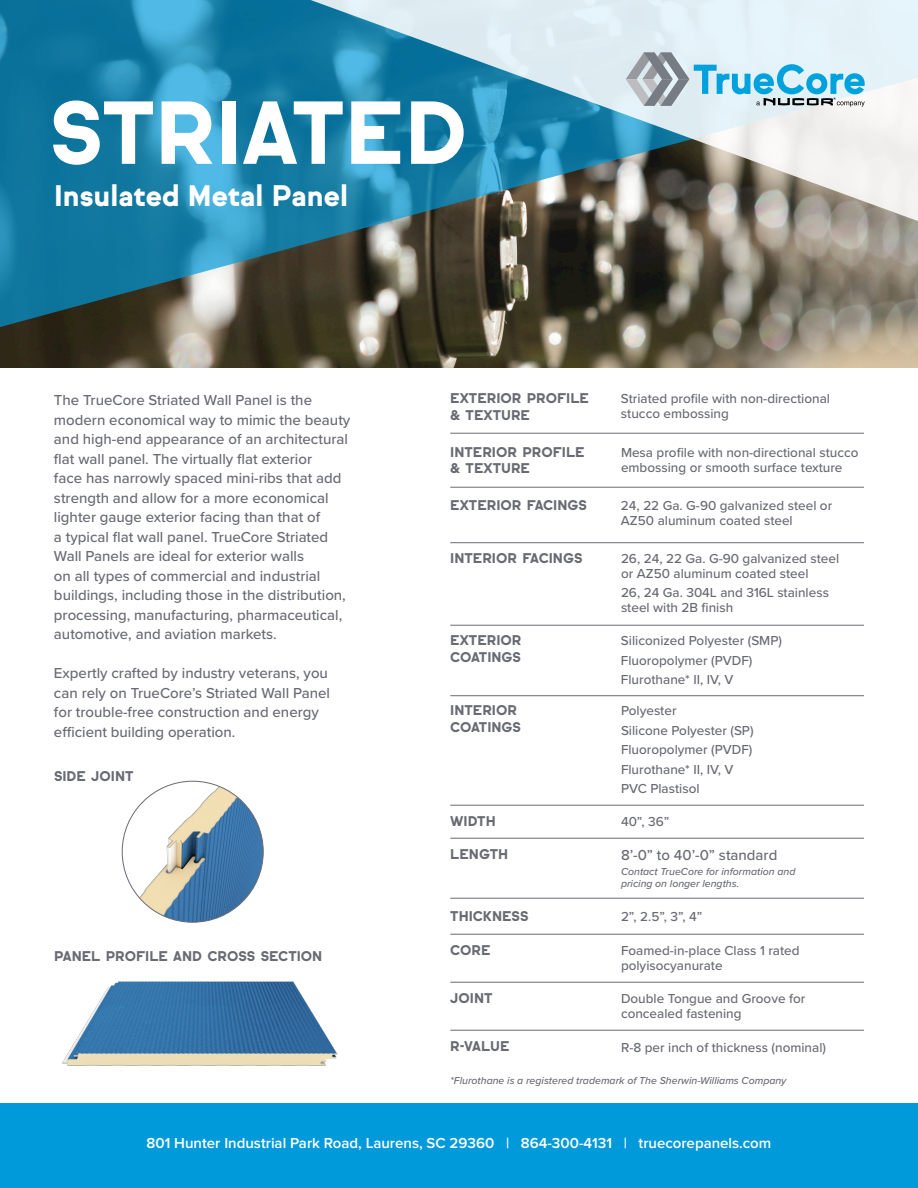
<style>
.page{position:relative;width:918px;height:1188px;background:#fff}
.page>*{position:absolute;margin:0;border:0;box-sizing:border-box;transform-origin:0 0}
.t1{font:900 85.5px "Sul Sans";color:#fff}
.t2{font:900 28.5px "Sul Sans";color:#fff}
.Body_Text{font:500 15px/19.5px "Proxima Nova";color:#696b73}
.List_Text{font:600 15px "Proxima Nova";color:#fff}
.List_Text-2{font:500 15px "Proxima Nova";color:#696b73}
.List_Text-3{font:500 13.5px/15px "Proxima Nova";color:#696b73}
.List_Header{font:900 13.5px/16.5px "Sul Sans";color:#696b73}
.t3{font:italic 500 10.5px/12px "Proxima Nova";color:#696b73}
</style>
<div class="page">
<img style="left:29px;top:981px;width:342px;height:123px">
<img style="left:0;top:331px;width:918px;height:36px">
<hr style="left:450px;top:487px;width:414px;height:1px;background:#696b73">
<hr style="left:450px;top:542px;width:414px;height:1px;background:#696b73">
<hr style="left:450px;top:625px;width:414px;height:1px;background:#696b73">
<hr style="left:450px;top:695px;width:414px;height:1px;background:#696b73">
<hr style="left:450px;top:805px;width:414px;height:1px;background:#696b73">
<hr style="left:450px;top:838px;width:414px;height:1px;background:#696b73">
<hr style="left:450px;top:898px;width:414px;height:1px;background:#696b73">
<hr style="left:450px;top:934px;width:414px;height:1px;background:#696b73">
<hr style="left:450px;top:982px;width:414px;height:1px;background:#696b73">
<hr style="left:450px;top:1030px;width:414px;height:1px;background:#696b73">
<svg style="left:0;top:0;width:918px;height:331px;background:#41707d"></svg>
<svg style="left:235px;top:0;width:683px;height:231px;background:#77a8b9"></svg>
<div style="left:0;top:1104px;width:918px;height:84px;background:#009ada"></div>
<img style="left:122px;top:781px;width:141px;height:141px;border-radius:70px">
<svg style="left:626px;top:53px;width:239px;height:54px;background:#aacfdd"></svg>
<hr style="left:450px;top:433px;width:414px;height:1px;background:#696b73">
<p class="t1" style="left:50px;top:82px;width:419px">STRIATED</p>
<p class="t2" style="left:54px;top:179px;width:296px">Insulated Metal Panel</p>
<p class="Body_Text" style="left:54px;top:390px;width:298px">The TrueCore Striated Wall Panel is the modern economical way to mimic the beauty and high-end appearance of an architectural flat wall panel. The virtually flat exterior<br>face has narrowly spaced mini-ribs that add strength and allow for a more economical lighter gauge exterior facing than that of<br>a typical flat wall panel. TrueCore Striated Wall Panels are ideal for exterior walls<br>on all types of commercial and industrial buildings, including those in the distribution, processing, manufacturing, pharmaceutical, automotive, and aviation markets.</p>
<p class="Body_Text" style="left:54px;top:663px;width:278px">Expertly crafted by industry veterans, you can rely on TrueCore’s Striated Wall Panel for trouble-free construction and energy efficient building operation.</p>
<p class="List_Header" style="left:54px;top:768px;width:81px">SIDE JOINT</p>
<p class="List_Header" style="left:54px;top:948px;width:270px">PANEL PROFILE AND CROSS SECTION</p>
<p class="List_Header" style="left:450px;top:390px;width:140px">EXTERIOR PROFILE &amp; TEXTURE</p>
<p class="List_Text-3" style="left:621px;top:391px;width:211px">Striated profile with non-directional stucco embossing</p>
<p class="List_Header" style="left:450px;top:444px;width:136px">INTERIOR PROFILE &amp; TEXTURE</p>
<p class="List_Text-3" style="left:621px;top:445px;width:239px">Mesa profile with non-directional stucco embossing or smooth surface texture</p>
<p class="List_Header" style="left:450px;top:497px;width:138px">EXTERIOR FACINGS</p>
<p class="List_Text-3" style="left:621px;top:498px;width:213px">24, 22 Ga. G-90 galvanized steel or<br>AZ50 aluminum coated steel</p>
<p class="List_Header" style="left:450px;top:550px;width:134px">INTERIOR FACINGS</p>
<p class="List_Text-3" style="left:621px;top:550px;width:220px">26, 24, 22 Ga. G-90 galvanized steel or AZ50 aluminum coated steel</p>
<p class="List_Text-3" style="left:621px;top:585px;width:210px">26, 24 Ga. 304L and 316L stainless steel with 2B finish</p>
<p class="List_Header" style="left:450px;top:632px;width:73px">EXTERIOR<br>COATINGS</p>
<p class="List_Text-3" style="left:621px;top:633px;width:163px">Siliconized Polyester (SMP)</p>
<p class="List_Text-3" style="left:621px;top:652px;width:133px">Fluoropolymer (PVDF)</p>
<p class="List_Text-3" style="left:621px;top:672px;width:114px">Flurothane* II, IV, V</p>
<p class="List_Header" style="left:450px;top:702px;width:72px">INTERIOR<br>COATINGS</p>
<p class="List_Text-3" style="left:621px;top:703px;width:57px">Polyester</p>
<p class="List_Text-3" style="left:621px;top:722px;width:134px">Silicone Polyester (SP)</p>
<p class="List_Text-3" style="left:621px;top:742px;width:133px">Fluoropolymer (PVDF)</p>
<p class="List_Text-3" style="left:621px;top:761px;width:114px">Flurothane* II, IV, V</p>
<p class="List_Text-3" style="left:621px;top:781px;width:80px">PVC Plastisol</p>
<p class="List_Header" style="left:450px;top:813px;width:47px">WIDTH</p>
<p class="List_Text-3" style="left:621px;top:814px;width:50px">40”, 36”</p>
<p class="List_Header" style="left:450px;top:846px;width:59px">LENGTH</p>
<p class="List_Text-2" style="left:621px;top:844px;width:158px">8’-0” to 40’-0” standard</p>
<p class="t3" style="left:621px;top:866px;width:176px">Contact TrueCore for information and pricing on longer lengths.</p>
<p class="List_Header" style="left:450px;top:908px;width:80px">THICKNESS</p>
<p class="List_Text-3" style="left:621px;top:908px;width:83px">2”, 2.5”, 3”, 4”</p>
<p class="List_Header" style="left:450px;top:942px;width:42px">CORE</p>
<p class="List_Text-3" style="left:621px;top:943px;width:180px">Foamed-in-place Class 1 rated polyisocyanurate</p>
<p class="List_Header" style="left:450px;top:990px;width:44px">JOINT</p>
<p class="List_Text-3" style="left:621px;top:991px;width:186px">Double Tongue and Groove for concealed fastening</p>
<p class="List_Header" style="left:450px;top:1038px;width:61px">R-VALUE</p>
<p class="List_Text-3" style="left:621px;top:1039px;width:207px">R-8 per inch of thickness (nominal)</p>
<p class="t3" style="left:450px;top:1074px;width:338px">*Flurothane is a registered trademark of The Sherwin-Williams Company</p>
<p class="List_Text" style="left:147px;top:1135px;width:626px">801 Hunter Industrial Park Road, Laurens, SC 29360 | 864-300-4131 | truecorepanels.com</p>
</div>
